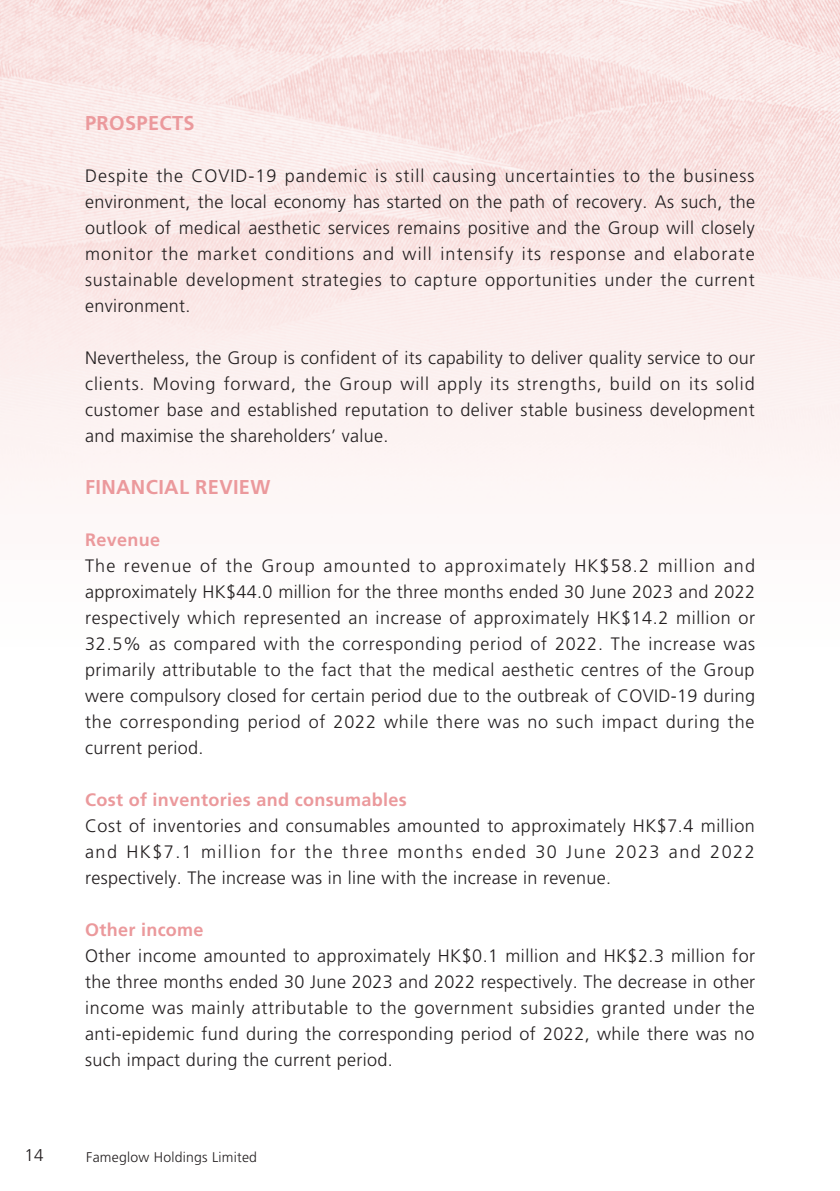
<style>
.page{position:relative;width:840px;height:1191px;background:#fff}
.page>*{position:absolute;margin:0;border:0;box-sizing:border-box;transform-origin:0 0}
._01_H1{font:700 20px "Frutiger LT Std";letter-spacing:.015em;color:#eb999c}
._00_txt{font:300 18px/26px "Frutiger LT Std";letter-spacing:.015em;color:#231f20;text-align:justify}
._02_H2{font:700 18px "Frutiger LT Std";letter-spacing:.015em;color:#eb999c}
.t1{font:300 17px "Frutiger LT Std";color:#231f20}
.t2{font:300 14px "Frutiger LT Std";letter-spacing:.015em;color:#231f20}
</style>
<div class="page">
<img style="left:0;top:0;width:839px;height:490px">
<p class="_01_H1" style="left:85px;top:111px;width:111px">PROSPECTS</p>
<p class="_00_txt" style="left:85px;top:163px;width:671px">Despite the COVID-19 pandemic is still causing uncertainties to the business environment, the local economy has started on the path of recovery. As such, the outlook of medical aesthetic services remains positive and the Group will closely monitor the market conditions and will intensify its response and elaborate sustainable development strategies to capture opportunities under the current environment.</p>
<p class="_00_txt" style="left:85px;top:345px;width:671px">Nevertheless, the Group is confident of its capability to deliver quality service to our clients. Moving forward, the Group will apply its strengths, build on its solid customer base and established reputation to deliver stable business development and maximise the shareholders’ value.</p>
<p class="_01_H1" style="left:85px;top:475px;width:187px">FINANCIAL REVIEW</p>
<p class="_02_H2" style="left:85px;top:529px;width:76px">Revenue</p>
<p class="_00_txt" style="left:85px;top:553px;width:671px">The revenue of the Group amounted to approximately HK$58.2 million and approximately HK$44.0 million for the three months ended 30 June 2023 and 2022 respectively which represented an increase of approximately HK$14.2 million or 32.5% as compared with the corresponding period of 2022. The increase was primarily attributable to the fact that the medical aesthetic centres of the Group were compulsory closed for certain period due to the outbreak of COVID-19 during the corresponding period of 2022 while there was no such impact during the current period.</p>
<p class="_02_H2" style="left:85px;top:789px;width:323px">Cost of inventories and consumables</p>
<p class="_00_txt" style="left:85px;top:813px;width:671px">Cost of inventories and consumables amounted to approximately HK$7.4 million and HK$7.1 million for the three months ended 30 June 2023 and 2022 respectively. The increase was in line with the increase in revenue.</p>
<p class="_02_H2" style="left:85px;top:919px;width:120px">Other income</p>
<p class="_00_txt" style="left:85px;top:943px;width:671px">Other income amounted to approximately HK$0.1 million and HK$2.3 million for the three months ended 30 June 2023 and 2022 respectively. The decrease in other income was mainly attributable to the government subsidies granted under the anti-epidemic fund during the corresponding period of 2022, while there was no such impact during the current period.</p>
<p class="t1" style="left:25px;top:1145px;width:20px">14</p>
<p class="t2" style="left:86px;top:1148px;width:172px">Fameglow Holdings Limited</p>
</div>
